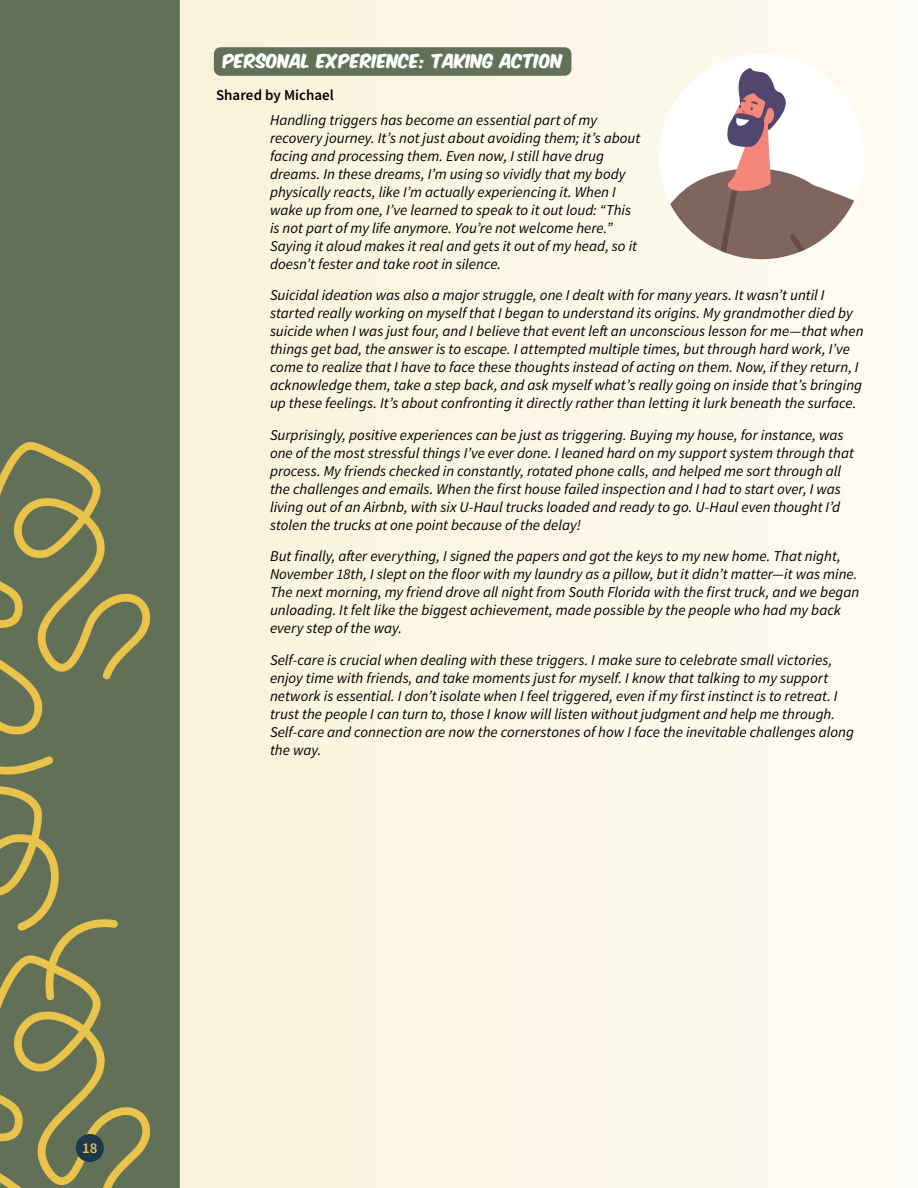
<style>
.page{position:relative;width:918px;height:1188px;background:#fff}
.page>*{position:absolute;margin:0;border:0;box-sizing:border-box;transform-origin:0 0}
.h5_green_bkg_personal_exp{font:16.5px "Komika Axis";letter-spacing:.01em;color:#fff}
.p_inline_quote{font:italic 15px/18px "Source Sans Variable";color:#000}
.t1{font:15px "Source Sans Variable";color:#000}
.t2{font:600 15px "Source Sans Pro";color:#eac34a}
</style>
<div class="page">
<div style="left:0;top:0;width:180px;height:1188px;background:#627058"></div>
<svg style="left:0;top:786px;width:151px;height:402px"></svg>
<svg style="left:0;top:442px;width:151px;height:333px"></svg>
<div style="left:180px;top:0;width:738px;height:1188px;background:linear-gradient(to right,#faf2d9,#fdfbf5)"></div>
<div style="left:214px;top:47px;width:357px;height:29px;background:#627058;border-radius:7px"></div>
<svg style="left:659px;top:54px;width:205px;height:205px"></svg>
<div style="left:76px;top:1134px;width:28px;height:28px;background:#1d384c;border-radius:50%"></div>
<p class="h5_green_bkg_personal_exp" style="left:223px;top:53px;width:341px">PERSONAL EXPERIENCE: TAKING ACTION</p>
<p class="t1" style="left:216px;top:86px;width:120px">Shared by Michael</p>
<p class="p_inline_quote" style="left:270px;top:111px;width:372px">Handling triggers has become an essential part of my recovery journey. It’s not just about avoiding them; it’s about facing and processing them. Even now, I still have drug dreams. In these dreams, I’m using so vividly that my body physically reacts, like I’m actually experiencing it. When I wake up from one, I’ve learned to speak to it out loud: “This is not part of my life anymore. You’re not welcome here.” Saying it aloud makes it real and gets it out of my head, so it doesn’t fester and take root in silence.</p>
<p class="p_inline_quote" style="left:270px;top:286px;width:595px">Suicidal ideation was also a major struggle, one I dealt with for many years. It wasn’t until I started really working on myself that I began to understand its origins. My grandmother died by suicide when I was just four, and I believe that event left an unconscious lesson for me—that when things get bad, the answer is to escape. I attempted multiple times, but through hard work, I’ve come to realize that I have to face these thoughts instead of acting on them. Now, if they return, I acknowledge them, take a step back, and ask myself what’s really going on inside that’s bringing up these feelings. It’s about confronting it directly rather than letting it lurk beneath the surface.</p>
<p class="p_inline_quote" style="left:270px;top:426px;width:586px">Surprisingly, positive experiences can be just as triggering. Buying my house, for instance, was one of the most stressful things I’ve ever done. I leaned hard on my support system through that process. My friends checked in constantly, rotated phone calls, and helped me sort through all the challenges and emails. When the first house failed inspection and I had to start over, I was living out of an Airbnb, with six U-Haul trucks loaded and ready to go. U-Haul even thought I’d stolen the trucks at one point because of the delay!</p>
<p class="p_inline_quote" style="left:270px;top:547px;width:591px">But finally, after everything, I signed the papers and got the keys to my new home. That night, November 18th, I slept on the floor with my laundry as a pillow, but it didn’t matter—it was mine.<br>The next morning, my friend drove all night from South Florida with the first truck, and we began unloading. It felt like the biggest achievement, made possible by the people who had my back every step of the way.</p>
<p class="p_inline_quote" style="left:270px;top:651px;width:586px">Self-care is crucial when dealing with these triggers. I make sure to celebrate small victories, enjoy time with friends, and take moments just for myself. I know that talking to my support network is essential. I don’t isolate when I feel triggered, even if my first instinct is to retreat. I trust the people I can turn to, those I know will listen without judgment and help me through.<br>Self-care and connection are now the cornerstones of how I face the inevitable challenges along the way.</p>
<p class="t2" style="left:82px;top:1138px;width:17px">18</p>
</div>
